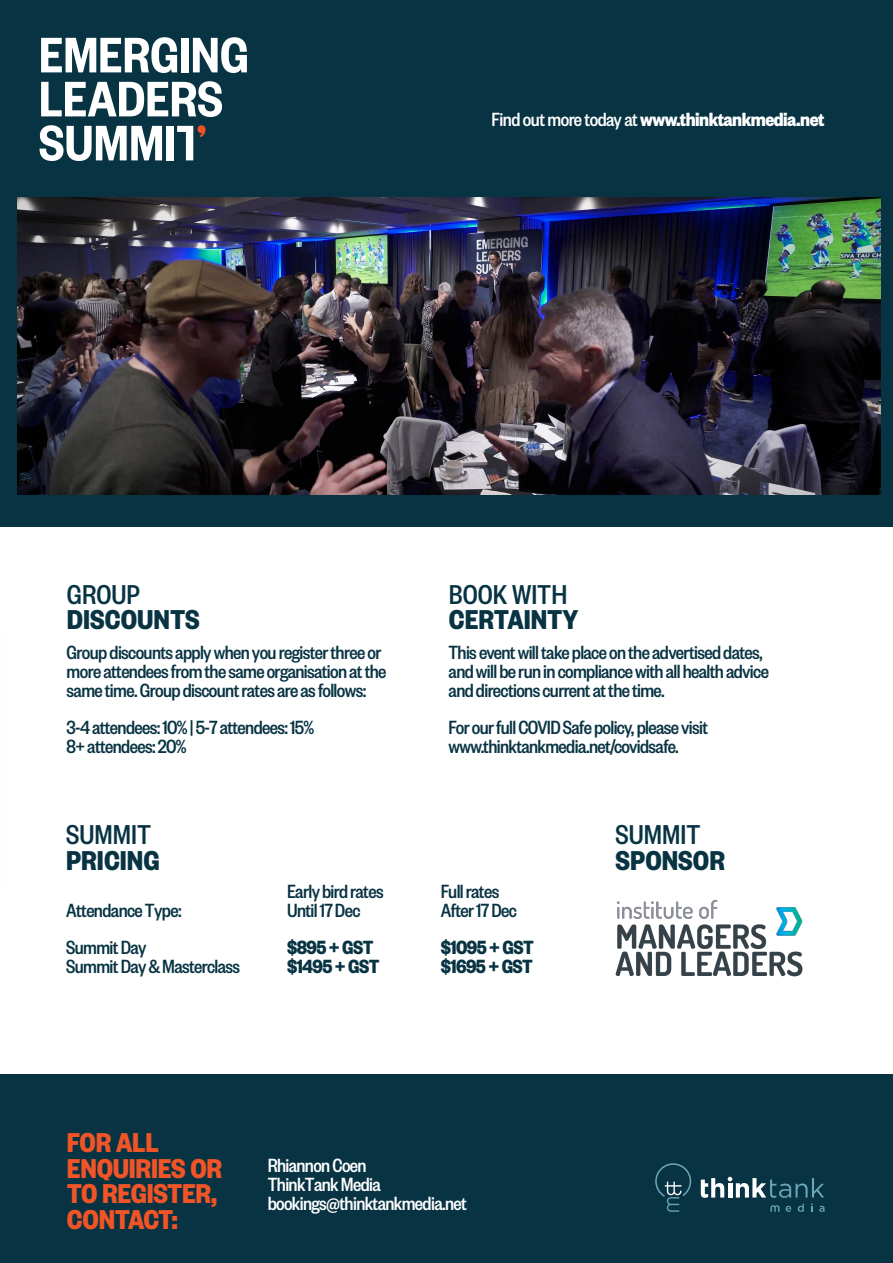
<style>
.page{position:relative;width:893px;height:1263px;background:#fff}
.page>*{position:absolute;margin:0;border:0;box-sizing:border-box;transform-origin:0 0}
.t1{font:700 30px/25.5px "Founders Grotesk Cond";letter-spacing:-.01em;color:#f15426}
.t2{font:700 30px "Founders Grotesk Cond";color:#083343}
.t3{font:500 30px "Founders Grotesk Cond";color:#083343}
.t4{font:500 21px/18.8px "Founders Grotesk Cond";letter-spacing:-.03em;color:#083343}
.t5{font:500 21px "Founders Grotesk Cond";letter-spacing:-.03em;color:#fff}
.t6{font:700 21px "Founders Grotesk Cond";letter-spacing:-.025em;color:#fff}
.t7{font:700 21px "Founders Grotesk Cond";letter-spacing:-.03em;color:#083343}
.s1{font-weight:500}
</style>
<div class="page">
<div style="left:0;top:1074px;width:893px;height:189px;background:#083343"></div>
<div style="left:0;top:0;width:893px;height:527px;background:#083343"></div>
<img style="left:17px;top:198px;width:863px;height:297px">
<svg style="left:700px;top:1177px;width:125px;height:35px"></svg>
<svg style="left:655px;top:1163px;width:36px;height:49px"></svg>
<svg style="left:41px;top:37px;width:136px;height:36px"></svg>
<div style="left:181px;top:38px;width:8px;height:34px;background:#fff"></div>
<svg style="left:193px;top:37px;width:54px;height:36px"></svg>
<svg style="left:41px;top:81px;width:181px;height:36px"></svg>
<svg style="left:40px;top:125px;width:122px;height:36px"></svg>
<div style="left:166px;top:126px;width:8px;height:34px;background:#fff"></div>
<svg style="left:177px;top:125px;width:29px;height:35px"></svg>
<img style="left:615px;top:900px;width:188px;height:77px">
<p class="t6" style="left:492px;top:106px;width:334px"><span class="s1">Find out more today at</span> www.thinktankmedia.net</p>
<p class="t3" style="left:67px;top:577px;width:74px">GROUP</p>
<p class="t2" style="left:67px;top:601px;width:134px">DISCOUNTS</p>
<p class="t4" style="left:67px;top:642px;width:321px">Group discounts apply when you register three or more attendees from the same organisation at the same time. Group discount rates are as follows:</p>
<p class="t4" style="left:67px;top:717px;width:249px">3-4 attendees: 10% | 5-7 attendees: 15%</p>
<p class="t4" style="left:67px;top:736px;width:121px">8+ attendees: 20%</p>
<p class="t3" style="left:66px;top:817px;width:86px">SUMMIT</p>
<p class="t2" style="left:66px;top:841px;width:95px">PRICING</p>
<p class="t4" style="left:66px;top:900px;width:117px">Attendance Type:</p>
<p class="t4" style="left:66px;top:937px;width:82px">Summit Day</p>
<p class="t4" style="left:66px;top:956px;width:175px">Summit Day &amp; Masterclass</p>
<p class="t4" style="left:287px;top:881px;width:98px">Early bird rates</p>
<p class="t4" style="left:287px;top:900px;width:75px">Until 17 Dec</p>
<p class="t7" style="left:287px;top:934px;width:88px">$895 + GST</p>
<p class="t7" style="left:287px;top:953px;width:94px">$1495 + GST</p>
<p class="t3" style="left:449px;top:577px;width:120px">BOOK WITH</p>
<p class="t2" style="left:449px;top:601px;width:131px">CERTAINTY</p>
<p class="t4" style="left:449px;top:642px;width:322px">This event will take place on the advertised dates, and will be run in compliance with all health advice and directions current at the time.</p>
<p class="t4" style="left:449px;top:717px;width:261px">For our full COVID Safe policy, please visit</p>
<p class="t4" style="left:449px;top:736px;width:232px">www.thinktankmedia.net/covidsafe.</p>
<p class="t4" style="left:441px;top:881px;width:60px">Full rates</p>
<p class="t4" style="left:441px;top:900px;width:78px">After 17 Dec</p>
<p class="t7" style="left:441px;top:934px;width:94px">$1095 + GST</p>
<p class="t7" style="left:441px;top:953px;width:93px">$1695 + GST</p>
<p class="t3" style="left:616px;top:817px;width:86px">SUMMIT</p>
<p class="t2" style="left:616px;top:841px;width:111px">SPONSOR</p>
<p class="t1" style="left:67px;top:1128px;width:157px">FOR ALL<br>ENQUIRIES OR</p>
<p class="t1" style="left:67px;top:1179px;width:152px">TO REGISTER,<br>CONTACT:</p>
<p class="t5" style="left:268px;top:1154px;width:100px">Rhiannon Coen</p>
<p class="t5" style="left:268px;top:1172px;width:115px">ThinkTank Media</p>
<p class="t5" style="left:268px;top:1191px;width:201px">bookings@thinktankmedia.net</p>
</div>
